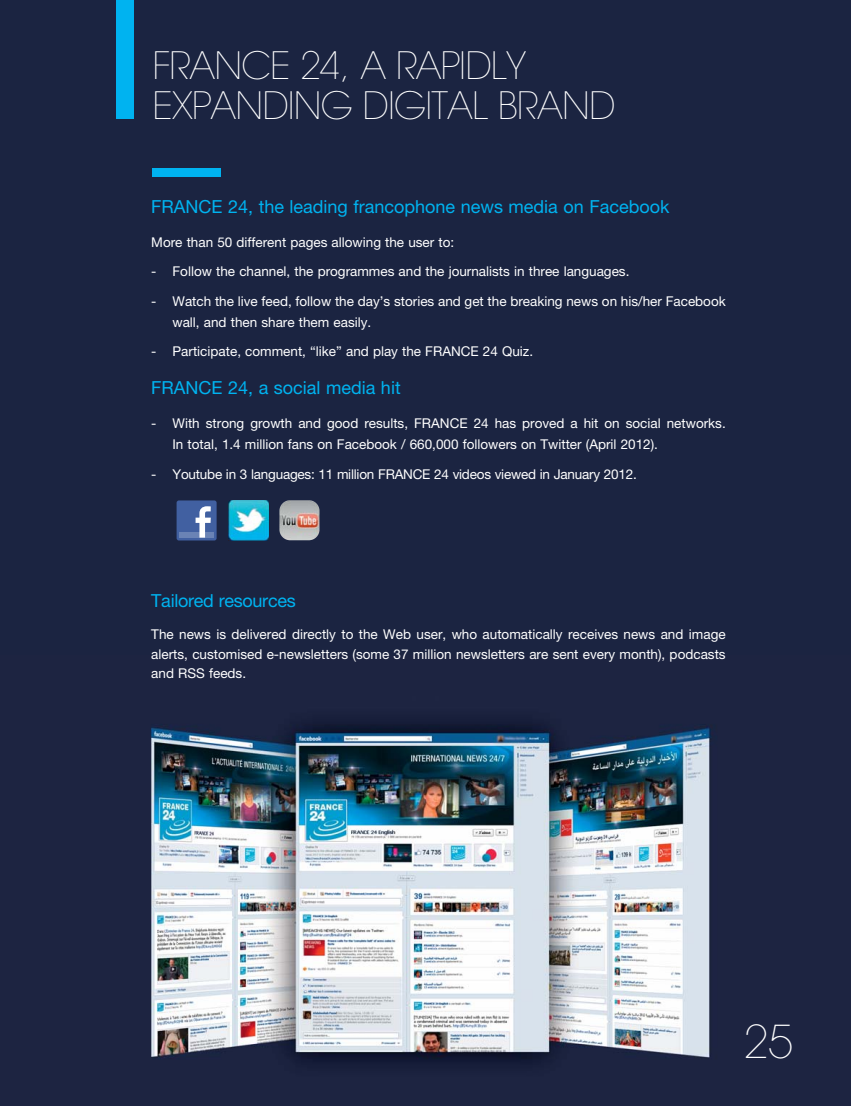
<style>
.page{position:relative;width:851px;height:1106px;background:#fff}
.page>*{position:absolute;margin:0;border:0;box-sizing:border-box;transform-origin:0 0}
.t1{font:200 45px "ITC Avant Garde Std";color:#fff}
.t2{font:200 37.5px/40.5px "ITC Avant Garde Std";letter-spacing:-.02em;color:#fff}
.t3{font:18px "Helvetica Neue LT Std";color:#00b3f0}
.t4{font:13.5px/21px "Helvetica Neue LT Std";color:#fff}
</style>
<div class="page">
<div style="left:0;top:0;width:850px;height:1105px;background:#1b2441"></div>
<img style="left:151px;top:724px;width:560px;height:339px">
<div style="left:116px;top:0;width:17px;height:119px;background:#00b3f0"></div>
<div style="left:152px;top:168px;width:68px;height:9px;background:#00b3f0"></div>
<div style="left:176px;top:500px;width:40px;height:40px;background:#4160a1;border-radius:2px"></div>
<div style="left:179px;top:532px;width:35px;height:5px;background:#6a83b5"></div>
<svg style="left:195px;top:506px;width:16px;height:31px"></svg>
<img style="left:228px;top:500px;width:41px;height:40px">
<img style="left:279px;top:500px;width:40px;height:40px;border-radius:11px">
<h2 class="t2" style="left:152px;top:46px;width:464px">FRANCE 24, A RAPIDLY<br>EXPANDING DIGITAL BRAND</h2>
<h3 class="t3" style="left:151px;top:200px;width:519px">FRANCE 24, the leading francophone news media on Facebook</h3>
<p class="t4" style="left:151px;top:233px;width:304px">More than 50 different pages allowing the user to:</p>
<p class="t4" style="left:151px;top:262px;width:479px">- Follow the channel, the programmes and the journalists in three languages.</p>
<p class="t4" style="left:172px;top:292px;width:554px;text-indent:-21px">- Watch the live feed, follow the day’s stories and get the breaking news on his/her Facebook wall, and then share them easily.</p>
<p class="t4" style="left:151px;top:342px;width:383px">- Participate, comment, “like” and play the FRANCE 24 Quiz.</p>
<h3 class="t3" style="left:151px;top:381px;width:251px">FRANCE 24, a social media hit</h3>
<p class="t4" style="left:172px;top:414px;width:554px;text-indent:-21px">- With strong growth and good results, FRANCE 24 has proved a hit on social networks.<br>In total, 1.4 million fans on Facebook / 660,000 followers on Twitter (April 2012).</p>
<p class="t4" style="left:151px;top:465px;width:487px">- Youtube in 3 languages: 11 million FRANCE 24 videos viewed in January 2012.</p>
<h3 class="t3" style="left:151px;top:594px;width:146px">Tailored resources</h3>
<p class="t4" style="left:151px;top:626px;width:576px;line-height:19.5px;text-align:justify">The news is delivered directly to the Web user, who automatically receives news and image alerts, customised e-newsletters (some 37 million newsletters are sent every month), podcasts and RSS feeds.</p>
<h1 class="t1" style="left:743px;top:1016px;width:51px">25</h1>
</div>
